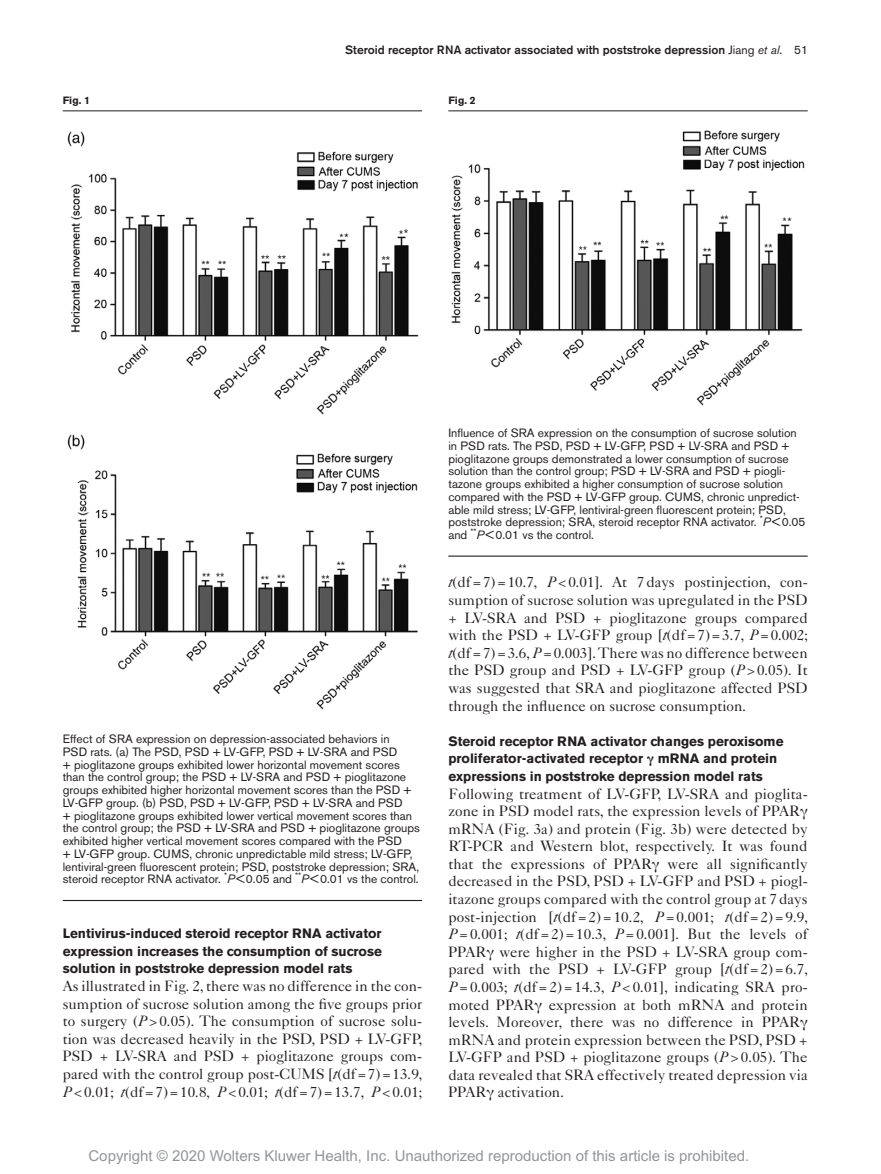
<style>
.page{position:relative;width:881px;height:1174px;background:#fff}
.page>*{position:absolute;margin:0;border:0;box-sizing:border-box;transform-origin:0 0}
.t1{font:15px/17.5px "Caslon 540 LT Std";color:#231f20;text-align:justify}
.t2{font:15px "Arial MT Std";color:#939598}
.t3{font:700 13.5px/17.7px "Akzidenz Grotesk BE";color:#231f20;text-align:justify}
.t4{font:12px/12.8px "Akzidenz Grotesk BE";color:#231f20}
.t5{font:500 12px "Akzidenz Grotesk BE";color:#231f20}
.t6{font:700 10.5px "Akzidenz Grotesk BE";color:#231f20}
.s1{font-weight:400}
.s2{font-weight:400;font-style:italic}
.s3{font-style:italic}
.s4{font-family:"Gandhari Unicode"}
</style>
<div class="page">
<img style="left:67px;top:131px;width:352px;height:579px">
<hr style="left:63px;top:111px;width:359px;height:1px;background:#231f20">
<hr style="left:63px;top:900px;width:359px;height:1px;background:#231f20">
<img style="left:451px;top:130px;width:354px;height:276px">
<hr style="left:448px;top:111px;width:359px;height:1px;background:#231f20">
<hr style="left:448px;top:555px;width:359px;height:1px;background:#231f20">
<p class="t6" style="left:63px;top:94px;width:29px">Fig. 1</p>
<p class="t5" style="left:345px;top:42px;width:464px">Steroid receptor RNA activator associated with poststroke depression <span class="s1">Jiang</span> <span class="s2">et al</span><span class="s1">. 51</span></p>
<p class="t6" style="left:448px;top:94px;width:29px">Fig. 2</p>
<p class="t4" style="left:448px;top:426px;width:358px">Influence of SRA expression on the consumption of sucrose solution in PSD rats. The PSD, PSD + LV-GFP, PSD + LV-SRA and PSD + pioglitazone groups demonstrated a lower consumption of sucrose solution than the control group; PSD + LV-SRA and PSD + piogli&shy;tazone groups exhibited a higher consumption of sucrose solution compared with the PSD + LV-GFP group. CUMS, chronic unpredict&shy;able mild stress; LV-GFP, lentiviral-green fluorescent protein; PSD, poststroke depression; SRA, steroid receptor RNA activator. <sup>*</sup><span class="s3">P</span>&lt;0.05 and <sup>**</sup><span class="s3">P</span>&lt;0.01 vs the control.</p>
<p class="t4" style="left:63px;top:732px;width:358px">Effect of SRA expression on depression-associated behaviors in<br>PSD rats. (a) The PSD, PSD + LV-GFP, PSD + LV-SRA and PSD<br>+ pioglitazone groups exhibited lower horizontal movement scores than the control group; the PSD + LV-SRA and PSD + pioglitazone groups exhibited higher horizontal movement scores than the PSD + LV-GFP group. (b) PSD, PSD + LV-GFP, PSD + LV-SRA and PSD<br>+ pioglitazone groups exhibited lower vertical movement scores than the control group; the PSD + LV-SRA and PSD + pioglitazone groups exhibited higher vertical movement scores compared with the PSD<br>+ LV-GFP group. CUMS, chronic unpredictable mild stress; LV-GFP, lentiviral-green fluorescent protein; PSD, poststroke depression; SRA, steroid receptor RNA activator. <sup>*</sup><span class="s3">P</span>&lt;0.05 and <sup>**</sup><span class="s3">P</span>&lt;0.01 vs the control.</p>
<p class="t3" style="left:63px;top:924px;width:320px">Lentivirus-induced steroid receptor RNA activator expression increases the consumption of sucrose solution in poststroke depression model rats</p>
<p class="t1" style="left:63px;top:977px;width:361px">As illustrated in Fig. 2, there was no difference in the con&shy;sumption of sucrose solution among the five groups prior to surgery (<span class="s3">P</span>&gt;0.05). The consumption of sucrose solu&shy;tion was decreased heavily in the PSD, PSD + LV-GFP, PSD + LV-SRA and PSD + pioglitazone groups com&shy;pared with the control group post-CUMS [<span class="s3">t</span>(df=7)=13.9, <span class="s3">P</span>&lt;0.01; <span class="s3">t</span>(df=7)=10.8, <span class="s3">P</span>&lt;0.01; <span class="s3">t</span>(df=7)=13.7, <span class="s3">P</span>&lt;0.01;</p>
<p class="t1" style="left:448px;top:573px;width:361px"><span class="s3">t</span>(df=7)=10.7, <span class="s3">P</span>&lt;0.01]. At 7days postinjection, con&shy;sumption of sucrose solution was upregulated in the PSD + LV-SRA and PSD + pioglitazone groups compared with the PSD + LV-GFP group [<span class="s3">t</span>(df=7)=3.7, <span class="s3">P</span>=0.002; <span class="s3">t</span>(df=7)=3.6, <span class="s3">P</span>=0.003]. There was no difference between the PSD group and PSD + LV-GFP group (<span class="s3">P</span>&gt;0.05). It was suggested that SRA and pioglitazone affected PSD through the influence on sucrose consumption.</p>
<p class="t3" style="left:448px;top:732px;width:336px;text-align:left">Steroid receptor RNA activator changes peroxisome proliferator-activated receptor <span class="s4">γ</span> mRNA and protein expressions in poststroke depression model rats</p>
<p class="t1" style="left:448px;top:784px;width:361px">Following treatment of LV-GFP, LV-SRA and pioglita&shy;zone in PSD model rats, the expression levels of PPAR<span class="s4">γ </span>mRNA (Fig. 3a) and protein (Fig. 3b) were detected by RT-PCR and Western blot, respectively. It was found that the expressions of PPAR<span class="s4">γ</span> were all significantly decreased in the PSD, PSD + LV-GFP and PSD + piogl&shy;itazone groups compared with the control group at 7days post-injection [<span class="s3">t</span>(df=2)=10.2, <span class="s3">P</span>=0.001; <span class="s3">t</span>(df=2)=9.9, <span class="s3">P</span>=0.001; <span class="s3">t</span>(df=2)=10.3, <span class="s3">P</span>=0.001]. But the levels of PPAR<span class="s4">γ</span> were higher in the PSD + LV-SRA group com&shy;pared with the PSD + LV-GFP group [<span class="s3">t</span>(df=2)=6.7, <span class="s3">P</span>=0.003; <span class="s3">t</span>(df=2)=14.3, <span class="s3">P</span>&lt;0.01], indicating SRA pro&shy;moted PPAR<span class="s4">γ</span> expression at both mRNA and protein levels. Moreover, there was no difference in PPAR<span class="s4">γ </span>mRNA and protein expression between the PSD, PSD + LV-GFP and PSD + pioglitazone groups (<span class="s3">P</span>&gt;0.05). The data revealed that SRA effectively treated depression via PPAR<span class="s4">γ</span> activation.</p>
<p class="t2" style="left:88px;top:1147px;width:662px">Copyright © 2020 Wolters Kluwer Health, Inc. Unauthorized reproduction of this article is prohibited.</p>
</div>
